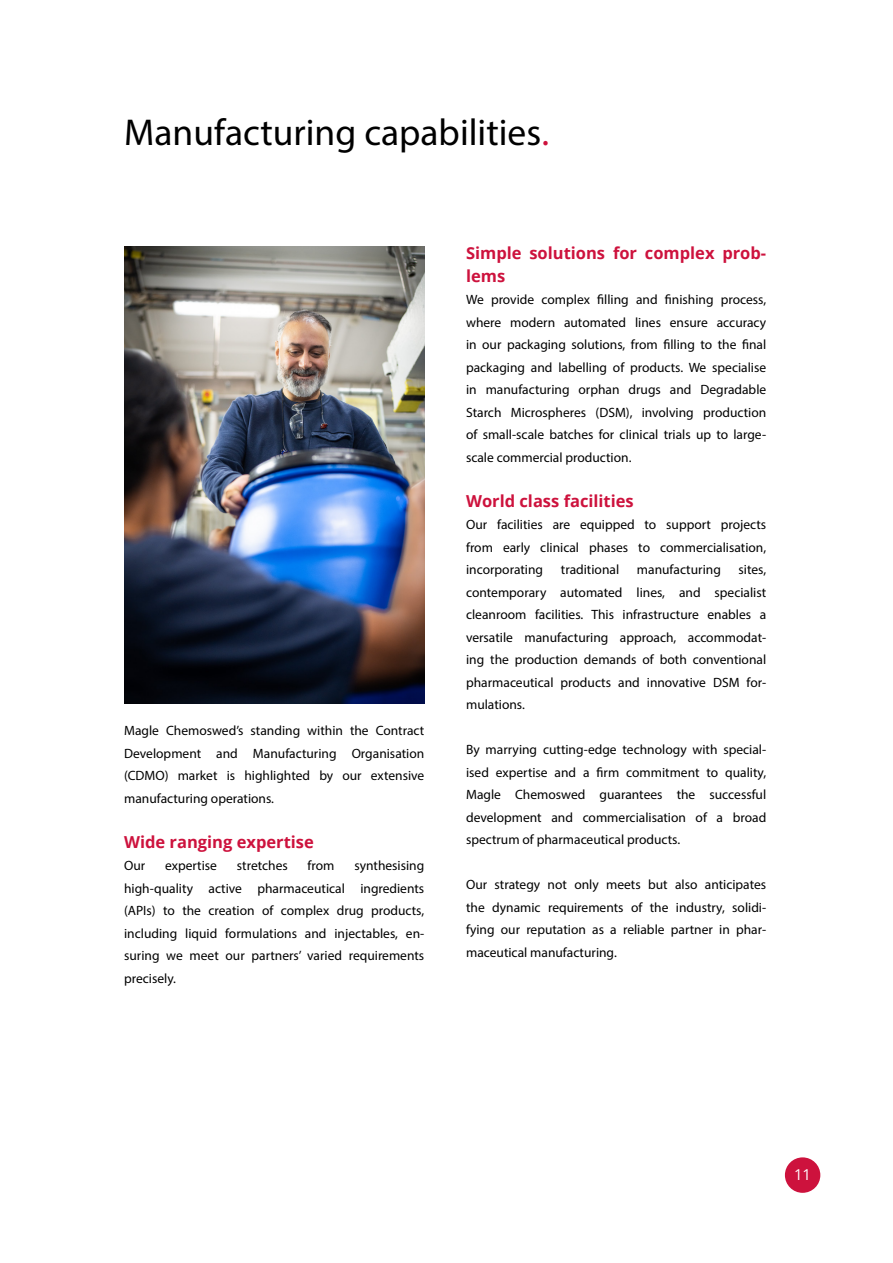
<style>
.page{position:relative;width:893px;height:1263px;background:#fff}
.page>*{position:absolute;margin:0;border:0;box-sizing:border-box;transform-origin:0 0}
._10_15_Reg_Left_Ju{font:37.5px "Myriad Pro";color:#000}
._10_15_Reg_Left_Ju-2{font:700 16.5px/22.5px "Open Sans";color:#cd123d}
.t1{font:15px "Open Sans";color:#fff}
._10_15_Reg_Left_Ju-3{font:13.5px/22.5px "Myriad Pro";color:#000;text-align:justify}
.s1{font-family:"Source Sans Pro";font-size:36px;color:#cd123d}
</style>
<div class="page">
<div style="left:785px;top:1157px;width:35px;height:36px;background:#cd123d;border-radius:50%"></div>
<img style="left:124px;top:247px;width:300px;height:457px">
<p class="_10_15_Reg_Left_Ju" style="left:124px;top:109px;width:428px">Manufacturing capabilities<span class="s1">.</span></p>
<p class="_10_15_Reg_Left_Ju-3" style="left:124px;top:719px;width:302px">Magle Chemoswed’s standing within the Contract Development and Manufacturing Organisation (CDMO) market is highlighted by our extensive manufacturing operations.</p>
<p class="_10_15_Reg_Left_Ju-2" style="left:124px;top:830px;width:191px">Wide ranging expertise</p>
<p class="_10_15_Reg_Left_Ju-3" style="left:124px;top:854px;width:23px">Our</p>
<p class="_10_15_Reg_Left_Ju-3" style="left:165px;top:854px;width:53px">expertise</p>
<p class="_10_15_Reg_Left_Ju-3" style="left:237px;top:854px;width:52px">stretches</p>
<p class="_10_15_Reg_Left_Ju-3" style="left:308px;top:854px;width:28px">from</p>
<p class="_10_15_Reg_Left_Ju-3" style="left:124px;top:854px;width:302px;text-indent:230px">synthesising high-quality active pharmaceutical ingredients (APIs) to the creation of complex drug products, including liquid formulations and injectables, en&shy;suring we meet our partners’ varied requirements precisely.</p>
<p class="_10_15_Reg_Left_Ju-2" style="left:466px;top:242px;width:302px">Simple solutions for complex prob&shy;lems</p>
<p class="_10_15_Reg_Left_Ju-3" style="left:466px;top:288px;width:302px">We provide complex filling and finishing process, where modern automated lines ensure accuracy in our packaging solutions, from filling to the final packaging and labelling of products. We specialise in manufacturing orphan drugs and Degradable Starch Microspheres (DSM), involving production of small-scale batches for clinical trials up to large&shy;scale commercial production.</p>
<p class="_10_15_Reg_Left_Ju-2" style="left:466px;top:489px;width:169px">World class facilities</p>
<p class="_10_15_Reg_Left_Ju-3" style="left:466px;top:513px;width:302px">Our facilities are equipped to support projects from early clinical phases to commercialisation, incorporating</p>
<p class="_10_15_Reg_Left_Ju-3" style="left:561px;top:558px;width:60px">traditional</p>
<p class="_10_15_Reg_Left_Ju-3" style="left:637px;top:558px;width:85px">manufacturing</p>
<p class="_10_15_Reg_Left_Ju-3" style="left:466px;top:558px;width:302px;text-indent:273px">sites, contemporary automated lines, and specialist cleanroom facilities. This infrastructure enables a versatile manufacturing approach, accommodat&shy;ing the production demands of both conventional pharmaceutical products and innovative DSM for&shy;mulations.</p>
<p class="_10_15_Reg_Left_Ju-3" style="left:466px;top:738px;width:302px">By marrying cutting-edge technology with special&shy;ised expertise and a firm commitment to quality, Magle Chemoswed guarantees the successful development and commercialisation of a broad spectrum of pharmaceutical products.</p>
<p class="_10_15_Reg_Left_Ju-3" style="left:466px;top:873px;width:302px">Our strategy not only meets but also anticipates the dynamic requirements of the industry, solidi&shy;fying our reputation as a reliable partner in phar&shy;maceutical manufacturing.</p>
<p class="t1" style="left:794px;top:1165px;width:19px">11</p>
</div>
